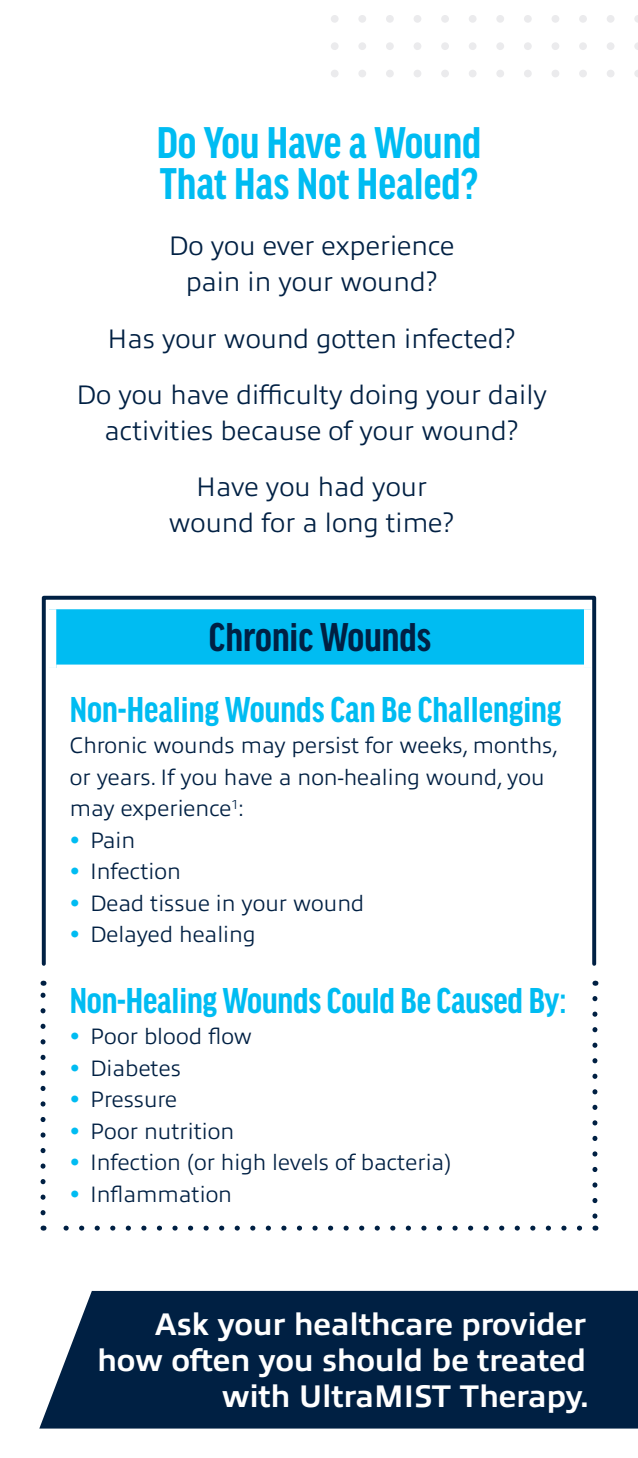
<style>
.page{position:relative;width:638px;height:1458px;background:#fff}
.page>*{position:absolute;margin:0;border:0;box-sizing:border-box;transform-origin:0 0}
.t1{font:700 condensed 47.25px/40.5px "Good Headline Pro";color:#00bcf2}
.t2{font:700 condensed 42.75px "Good Headline Pro";color:#002043}
.t3{font:700 condensed 38.25px "Good Headline Pro";letter-spacing:-.005em;color:#00bcf2}
.t4{font:700 31.5px/36px "Allumi Std";letter-spacing:-.01em;color:#fff;text-align:right}
.t5{font:300 27px/56.2px "Allumi Std";color:#002043;text-align:center}
.t6{font:300 22.5px/31.5px "Allumi Std";color:#002043}
.s1{font-family:"Azo Sans";font-weight:700;font-size:27px;color:#00bcf2}
</style>
<div class="page">
<div style="left:39px;top:1291px;width:599px;height:138px;background:#002043"></div>
<div style="left:331px;top:15px;width:8px;height:8px;background:#ebebed;border-radius:50%"></div>
<div style="left:358px;top:15px;width:8px;height:8px;background:#ebebed;border-radius:50%"></div>
<div style="left:386px;top:15px;width:8px;height:8px;background:#ebebed;border-radius:50%"></div>
<div style="left:414px;top:15px;width:7px;height:8px;background:#ebebed;border-radius:50%"></div>
<div style="left:441px;top:15px;width:8px;height:8px;background:#ebebed;border-radius:50%"></div>
<div style="left:469px;top:15px;width:7px;height:8px;background:#ebebed;border-radius:50%"></div>
<div style="left:496px;top:15px;width:8px;height:8px;background:#ebebed;border-radius:50%"></div>
<div style="left:524px;top:15px;width:8px;height:8px;background:#ebebed;border-radius:50%"></div>
<div style="left:551px;top:15px;width:8px;height:8px;background:#ebebed;border-radius:50%"></div>
<div style="left:579px;top:15px;width:8px;height:8px;background:#ebebed;border-radius:50%"></div>
<div style="left:607px;top:15px;width:7px;height:8px;background:#ebebed;border-radius:50%"></div>
<svg style="left:634px;top:15px;width:4px;height:8px"></svg>
<div style="left:331px;top:42px;width:8px;height:8px;background:#ebebed;border-radius:50%"></div>
<div style="left:358px;top:42px;width:8px;height:8px;background:#ebebed;border-radius:50%"></div>
<div style="left:386px;top:42px;width:8px;height:8px;background:#ebebed;border-radius:50%"></div>
<div style="left:414px;top:42px;width:7px;height:8px;background:#ebebed;border-radius:50%"></div>
<div style="left:441px;top:42px;width:8px;height:8px;background:#ebebed;border-radius:50%"></div>
<div style="left:469px;top:42px;width:7px;height:8px;background:#ebebed;border-radius:50%"></div>
<div style="left:496px;top:42px;width:8px;height:8px;background:#ebebed;border-radius:50%"></div>
<div style="left:524px;top:42px;width:8px;height:8px;background:#ebebed;border-radius:50%"></div>
<div style="left:551px;top:42px;width:8px;height:8px;background:#ebebed;border-radius:50%"></div>
<div style="left:579px;top:42px;width:8px;height:8px;background:#ebebed;border-radius:50%"></div>
<div style="left:607px;top:42px;width:7px;height:8px;background:#ebebed;border-radius:50%"></div>
<svg style="left:634px;top:42px;width:4px;height:8px"></svg>
<div style="left:331px;top:70px;width:8px;height:7px;background:#ebebed;border-radius:50%"></div>
<div style="left:358px;top:70px;width:8px;height:7px;background:#ebebed;border-radius:50%"></div>
<div style="left:386px;top:70px;width:8px;height:7px;background:#ebebed;border-radius:50%"></div>
<div style="left:414px;top:70px;width:7px;height:7px;background:#ebebed;border-radius:50%"></div>
<div style="left:441px;top:70px;width:8px;height:7px;background:#ebebed;border-radius:50%"></div>
<div style="left:469px;top:70px;width:7px;height:7px;background:#ebebed;border-radius:50%"></div>
<div style="left:496px;top:70px;width:8px;height:7px;background:#ebebed;border-radius:50%"></div>
<div style="left:524px;top:70px;width:8px;height:7px;background:#ebebed;border-radius:50%"></div>
<div style="left:551px;top:70px;width:8px;height:7px;background:#ebebed;border-radius:50%"></div>
<div style="left:579px;top:70px;width:8px;height:7px;background:#ebebed;border-radius:50%"></div>
<div style="left:607px;top:70px;width:7px;height:7px;background:#ebebed;border-radius:50%"></div>
<svg style="left:634px;top:70px;width:4px;height:7px"></svg>
<div style="left:50px;top:603px;width:541px;height:65px;background:#00bcf2"></div>
<div style="left:56px;top:665px;width:528px;height:6px;background:#fff"></div>
<div style="left:43px;top:596px;width:554px;height:13px;background:#fff"></div>
<div style="left:43px;top:609px;width:13px;height:59px;background:#fff"></div>
<div style="left:584px;top:609px;width:13px;height:59px;background:#fff"></div>
<div style="left:42px;top:596px;width:554px;height:370px;border:4px solid #002043"></div>
<svg style="left:592px;top:999px;width:5px;height:220px"></svg>
<svg style="left:63px;top:1226px;width:517px;height:5px"></svg>
<svg style="left:40px;top:981px;width:6px;height:232px"></svg>
<h1 class="t1" style="left:157px;top:123px;width:326px">Do You Have a Wound<br>That Has Not Healed?</h1>
<p class="t5" style="left:169px;top:229px;width:287px;line-height:36px">Do you ever experience pain in your wound?</p>
<p class="t5" style="left:76px;top:311px;width:472px">Has your wound gotten infected?<br>Do you have difficulty doing your daily</p>
<p class="t5" style="left:105px;top:403px;width:415px">activities because of your wound?<br>Have you had your</p>
<p class="t5" style="left:169px;top:495px;width:287px">wound for a long time?</p>
<h2 class="t2" style="left:209px;top:617px;width:224px">Chronic Wounds</h2>
<h3 class="t3" style="left:70px;top:691px;width:493px">Non-Healing Wounds Can Be Challenging</h3>
<p class="t6" style="left:70px;top:730px;width:490px">Chronic wounds may persist for weeks, months, or years. If you have a non-healing wound, you may experience<sup>1</sup>:</p>
<p class="t6" style="left:70px;top:824px;width:67px"><span class="s1">•</span> Pain</p>
<p class="t6" style="left:70px;top:856px;width:113px"><span class="s1">•</span> Infection</p>
<p class="t6" style="left:70px;top:887px;width:296px"><span class="s1">•</span> Dead tissue in your wound</p>
<p class="t6" style="left:70px;top:919px;width:187px"><span class="s1">•</span> Delayed healing</p>
<h3 class="t3" style="left:70px;top:983px;width:498px">Non-Healing Wounds Could Be Caused By:</h3>
<p class="t6" style="left:70px;top:1021px;width:184px"><span class="s1">•</span> Poor blood flow</p>
<p class="t6" style="left:70px;top:1053px;width:113px"><span class="s1">•</span> Diabetes</p>
<p class="t6" style="left:70px;top:1084px;width:109px"><span class="s1">•</span> Pressure</p>
<p class="t6" style="left:70px;top:1116px;width:166px"><span class="s1">•</span> Poor nutrition</p>
<p class="t6" style="left:70px;top:1147px;width:383px"><span class="s1">•</span> Infection (or high levels of bacteria)</p>
<p class="t6" style="left:70px;top:1179px;width:164px"><span class="s1">•</span> Inflammation</p>
<h3 class="t4" style="left:97px;top:1306px;width:493px">Ask your healthcare provider how often you should be treated with UltraMIST Therapy.</h3>
</div>
